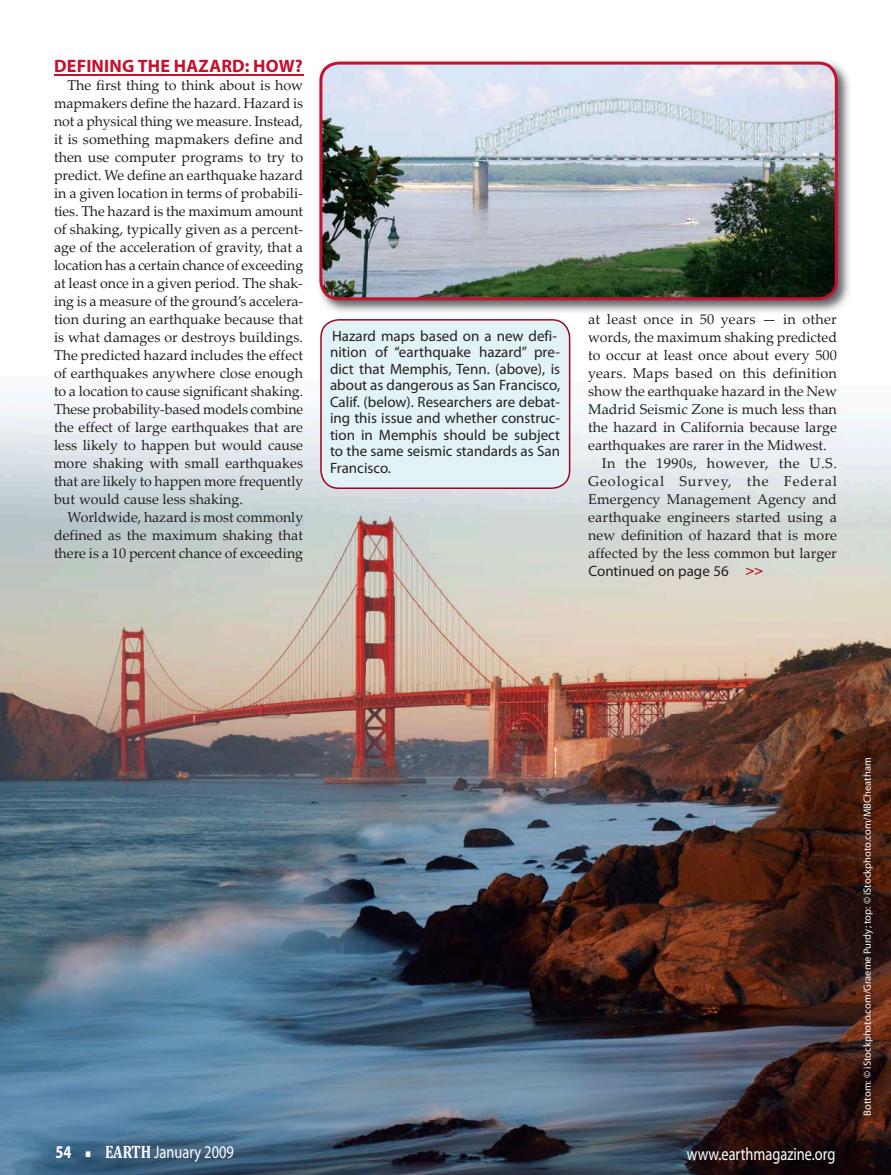
<style>
.page{position:relative;width:891px;height:1175px;background:#fff}
.page>*{position:absolute;margin:0;border:0;box-sizing:border-box;transform-origin:0 0}
.t1{font:18px "Myriad Pro";color:#fff;scale:.8 1}
.t2{font:700 18px "Myriad Pro";letter-spacing:.01em;color:#c5112e}
.t3{font:700 18px "Myriad Pro";color:#fff;scale:.8 1}
.t4{font:15px/16.5px "Myriad Pro";color:#231f1f}
.t5{font:14.25px/18px "Palatino Linotype";color:#231f1f;text-align:justify}
.t6{font:14.25px "Palatino Linotype";letter-spacing:.065em;color:#231f1f}
.t7{font:14.25px "Palatino Linotype";letter-spacing:.035em;color:#231f1f}
.t8{font:10.5px "Myriad Pro";color:#fff}
.s1{font-family:"Century Schoolbook";font-weight:700;font-size:14.25px;color:#b61319}
.s2{font-family:"Cambria";font-weight:700}
</style>
<div class="page">
<img style="left:0;top:357px;width:891px;height:817px">
<img style="left:323px;top:61px;width:527px;height:251px">
<img style="left:319px;top:62px;width:519px;height:238px">
<div style="left:320px;top:319px;width:250px;height:170px;background:#e1f3f6"></div>
<hr style="left:54px;top:74px;width:249px;height:2px;background:#c5112e">
<p class="t2" style="left:54px;top:54px;width:250px">DEFINING THE HAZARD: HOW?</p>
<p class="t5" style="left:54px;top:76px;width:251px;text-indent:14px">The first thing to think about is how mapmakers define the hazard. Hazard is not a physical thing we measure. Instead, it is something mapmakers define and then use computer programs to try to predict. We define an earthquake hazard in a given location in terms of probabili&shy;ties. The hazard is the maximum amount of shaking, typically given as a percent&shy;age of the acceleration of gravity, that a location has a certain chance of exceeding at least once in a given period. The shak&shy;ing is a measure of the ground’s accelera&shy;tion during an earthquake because that is what damages or destroys buildings.<br>The predicted hazard includes the effect of earthquakes anywhere close enough to a location to cause significant shaking.<br>These probability-based models combine the effect of large earthquakes that are less likely to happen but would cause more shaking with small earthquakes that are likely to happen more frequently but would cause less shaking.</p>
<p class="t5" style="left:54px;top:508px;width:251px;text-indent:14px">Worldwide, hazard is most commonly defined as the maximum shaking that there is a 10 percent chance of exceeding</p>
<p class="t4" style="left:330px;top:327px;width:232px">Hazard maps based on a new defi&shy;nition of “earthquake hazard” pre&shy;dict that Memphis, Tenn. (above), is about as dangerous as San Francisco,<br>Calif. (below). Researchers are debat&shy;ing this issue and whether construc&shy;tion in Memphis should be subject to the same seismic standards as San<br>Francisco.</p>
<p class="t5" style="left:588px;top:310px;width:250px">at least once in 50 years — in other</p>
<p class="t5" style="left:588px;top:328px;width:250px">words, the maximum shaking predicted</p>
<p class="t5" style="left:588px;top:346px;width:250px">to occur at least once about every 500</p>
<p class="t5" style="left:588px;top:364px;width:250px">years. Maps based on this definition</p>
<p class="t5" style="left:588px;top:382px;width:250px">show the earthquake hazard in the New</p>
<p class="t5" style="left:588px;top:400px;width:250px">Madrid Seismic Zone is much less than</p>
<p class="t5" style="left:588px;top:418px;width:250px">the hazard in California because large</p>
<p class="t5" style="left:588px;top:436px;width:240px">earthquakes are rarer in the Midwest.</p>
<p class="t7" style="left:602px;top:453px;width:237px">In the 1990s, however, the U.S.</p>
<p class="t6" style="left:588px;top:471px;width:250px">Geological Survey, the Federal</p>
<p class="t5" style="left:588px;top:490px;width:250px">Emergency Management Agency and</p>
<p class="t5" style="left:588px;top:508px;width:250px">earthquake engineers started using a</p>
<p class="t5" style="left:588px;top:526px;width:250px">new definition of hazard that is more</p>
<p class="t5" style="left:588px;top:544px;width:250px">affected by the less common but larger</p>
<p class="t4" style="left:589px;top:562px;width:176px">Continued on page 56 <span class="s1">&gt;&gt;</span></p>
<p class="t3" style="left:55px;top:1140px;width:21px">54</p>
<p class="t1" style="left:86px;top:1141px;width:186px">■ <span class="s2">EARTH</span> January 2009</p>
<p class="t1" style="left:687px;top:1142px;width:187px">www.earthmagazine.org</p>
<p class="t8" style="left:861px;top:1115px;width:359px;rotate:-90deg">Bottom: © iStockphoto.com/Graeme Purdy; top: © iStockphoto.com/MBCheatham</p>
</div>
